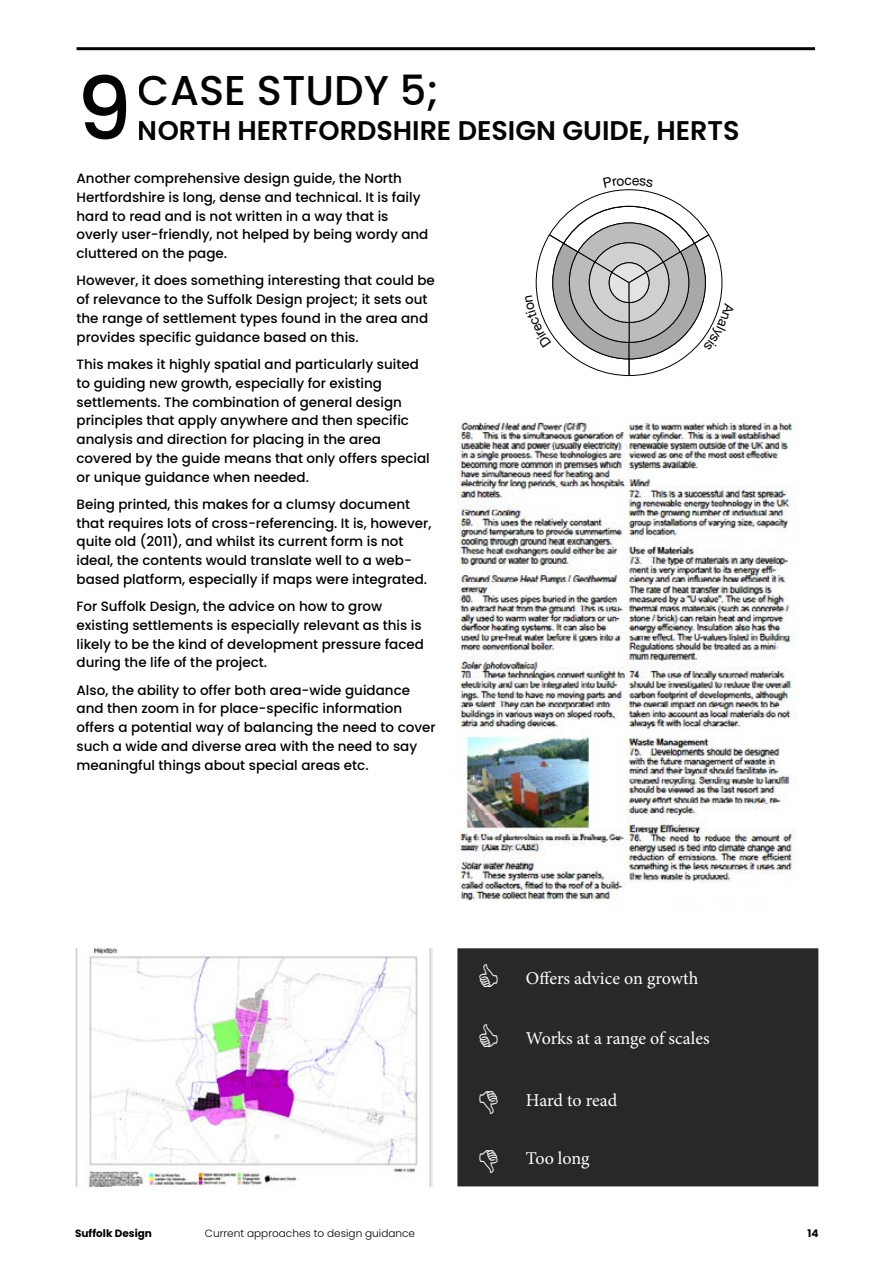
<style>
.page{position:relative;width:893px;height:1263px;background:#fff}
.page>*{position:absolute;margin:0;border:0;box-sizing:border-box;transform-origin:0 0}
.t1{font:500 41.7px "Poppins";color:#000}
.t2{font:600 27px "Poppins";color:#000}
.t3{font:18px "Minion Pro";letter-spacing:-.005em;color:#fff}
.t4{font:500 13.5px/18.8px "Poppins";color:#000}
.t5{font:300 10.5px "Poppins";color:#000}
.t6{font:700 10.5px "Poppins";color:#000}
.s1{font-size:87px}
</style>
<div class="page">
<hr style="left:77px;top:47px;width:738px;height:3px;background:#000">
<img style="left:457px;top:418px;width:340px;height:483px">
<img style="left:75px;top:948px;width:357px;height:238px">
<div style="left:457px;top:948px;width:361px;height:238px;background:#282827"></div>
<svg style="left:480px;top:964px;width:18px;height:23px"></svg>
<svg style="left:480px;top:1024px;width:18px;height:23px"></svg>
<svg style="left:480px;top:1091px;width:18px;height:22px"></svg>
<svg style="left:480px;top:1149px;width:18px;height:23px"></svg>
<svg style="left:535px;top:189px;width:188px;height:187px"></svg>
<h1 class="t1" style="left:77px;top:67px;width:364px"><span class="s1">9</span>CASE STUDY 5;</h1>
<h2 class="t2" style="left:138px;top:115px;width:603px">NORTH HERTFORDSHIRE DESIGN GUIDE, HERTS</h2>
<p class="t4" style="left:77px;top:169px;width:353px">Another comprehensive design guide, the North Hertfordshire is long, dense and technical. It is faily hard to read and is not written in a way that is overly user-friendly, not helped by being wordy and cluttered on the page.</p>
<p class="t4" style="left:77px;top:271px;width:360px">However, it does something interesting that could be of relevance to the Suffolk Design project; it sets out the range of settlement types found in the area and provides specific guidance based on this.</p>
<p class="t4" style="left:77px;top:355px;width:355px">This makes it highly spatial and particularly suited to guiding new growth, especially for existing settlements. The combination of general design principles that apply anywhere and then specific analysis and direction for placing in the area covered by the guide means that only offers special or unique guidance when needed.</p>
<p class="t4" style="left:77px;top:495px;width:356px">Being printed, this makes for a clumsy document that requires lots of cross-referencing. It is, however, quite old (2011), and whilst its current form is not ideal, the contents would translate well to a web&shy;based platform, especially if maps were integrated.</p>
<p class="t4" style="left:77px;top:597px;width:349px">For Suffolk Design, the advice on how to grow existing settlements is especially relevant as this is likely to be the kind of development pressure faced during the life of the project.</p>
<p class="t4" style="left:77px;top:680px;width:361px">Also, the ability to offer both area-wide guidance and then zoom in for place-specific information offers a potential way of balancing the need to cover such a wide and diverse area with the need to say meaningful things about special areas etc.</p>
<h3 class="t3" style="left:526px;top:966px;width:174px">Offers advice on growth</h3>
<h3 class="t3" style="left:526px;top:1026px;width:185px">Works at a range of scales</h3>
<h3 class="t3" style="left:526px;top:1088px;width:93px">Hard to read</h3>
<h3 class="t3" style="left:526px;top:1146px;width:65px">Too long</h3>
<p class="t6" style="left:75px;top:1227px;width:78px">Suffolk Design</p>
<p class="t5" style="left:205px;top:1227px;width:212px">Current approaches to design guidance</p>
<p class="t6" style="left:807px;top:1227px;width:13px">14</p>
</div>
